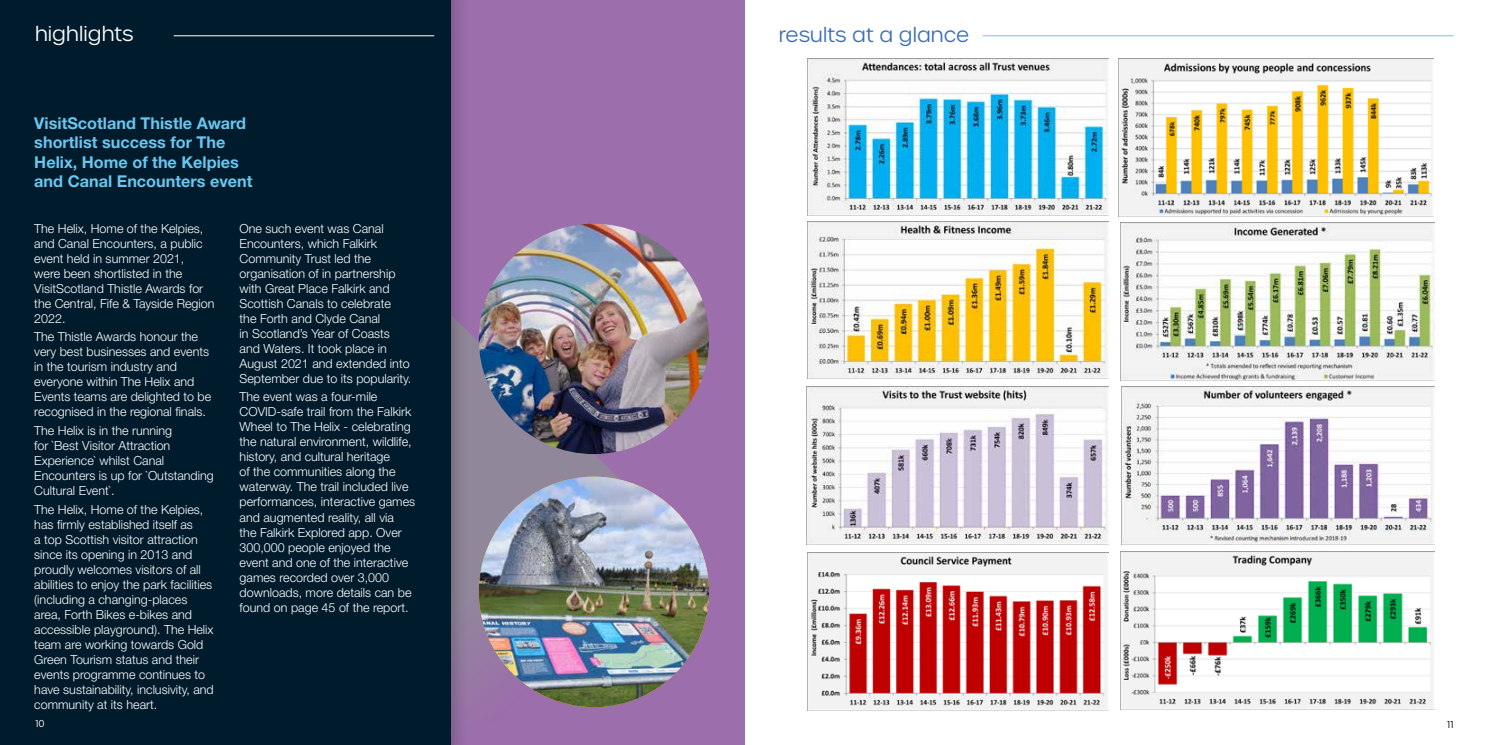
<style>
.page{position:relative;width:1489px;height:745px;background:#fff}
.page>*{position:absolute;margin:0;border:0;box-sizing:border-box;transform-origin:0 0}
.t1{font:300 20px "Urbane";letter-spacing:.005em;color:#3c6fb6}
.t2{font:300 20px "Urbane";letter-spacing:.005em;color:#fff}
.t3{font:700 16.25px/19.5px "Helvetica Neue LT Std";color:#69c6ef}
.t4{font:300 12.5px/15px "Helvetica Neue LT Std";color:#fff}
.t5{font:10px "Gotham Narrow";color:#000}
.t6{font:10px "Gotham Narrow";color:#fff}
</style>
<div class="page">
<div style="left:0;top:0;width:744px;height:744px;background:#9c6eac"></div>
<svg style="left:469px;top:289px;width:215px;height:419px;fill:#91879b"></svg>
<hr style="left:982px;top:35px;width:471px;height:1px;background:#69c6ef">
<img style="left:807px;top:58px;width:301px;height:158px">
<img style="left:1118px;top:59px;width:314px;height:157px">
<img style="left:807px;top:221px;width:301px;height:157px">
<img style="left:1120px;top:222px;width:314px;height:158px">
<img style="left:806px;top:386px;width:301px;height:158px">
<img style="left:1121px;top:386px;width:313px;height:158px">
<img style="left:807px;top:552px;width:301px;height:157px">
<img style="left:1120px;top:551px;width:313px;height:158px">
<div style="left:0;top:0;width:469px;height:744px;background:#000;opacity:.24"></div>
<div style="left:0;top:0;width:450px;height:744px;background:#001c2c"></div>
<img style="left:479px;top:223px;width:230px;height:231px;border-radius:115px">
<img style="left:479px;top:476px;width:230px;height:230px;border-radius:115px">
<hr style="left:174px;top:35px;width:260px;height:1px;background:#fff">
<h1 class="t2" style="left:35px;top:21px;width:100px">highlights</h1>
<h2 class="t3" style="left:34px;top:113px;width:220px">VisitScotland Thistle Award shortlist success for The<br>Helix, Home of the Kelpies and Canal Encounters event</h2>
<p class="t4" style="left:34px;top:220px;width:182px">The Helix, Home of the Kelpies, and Canal Encounters, a public event held in summer 2021,<br>were been shortlisted in the<br>VisitScotland Thistle Awards for the Central, Fife &amp; Tayside Region<br>2022.</p>
<p class="t4" style="left:34px;top:329px;width:178px">The Thistle Awards honour the very best businesses and events in the tourism industry and everyone within The Helix and<br>Events teams are delighted to be recognised in the regional finals.</p>
<p class="t4" style="left:34px;top:422px;width:181px">The Helix is in the running<br>for `Best Visitor Attraction<br>Experience` whilst Canal<br>Encounters is up for `Outstanding<br>Cultural Event`.</p>
<p class="t4" style="left:34px;top:501px;width:181px">The Helix, Home of the Kelpies, has firmly established itself as<br>a top Scottish visitor attraction since its opening in 2013 and proudly welcomes visitors of all abilities to enjoy the park facilities (including a changing-places area, Forth Bikes e-bikes and accessible playground). The Helix team are working towards Gold<br>Green Tourism status and their events programme continues to have sustainability, inclusivity, and community at its heart.</p>
<p class="t4" style="left:239px;top:220px;width:173px">One such event was Canal<br>Encounters, which Falkirk<br>Community Trust led the organisation of in partnership with Great Place Falkirk and<br>Scottish Canals to celebrate<br>the Forth and Clyde Canal<br>in Scotland’s Year of Coasts and Waters. It took place in<br>August 2021 and extended into<br>September due to its popularity.</p>
<p class="t4" style="left:239px;top:389px;width:177px">The event was a four-mile<br>COVID-safe trail from the Falkirk<br>Wheel to The Helix - celebrating the natural environment, wildlife, history, and cultural heritage<br>of the communities along the waterway. The trail included live performances, interactive games and augmented reality, all via<br>the Falkirk Explored app. Over<br>300,000 people enjoyed the event and one of the interactive games recorded over 3,000 downloads, more details can be found on page 45 of the report.</p>
<p class="t6" style="left:35px;top:717px;width:11px">10</p>
<h1 class="t1" style="left:778px;top:22px;width:192px">results at a glance</h1>
<p class="t5" style="left:1447px;top:717px;width:8px">11</p>
</div>
